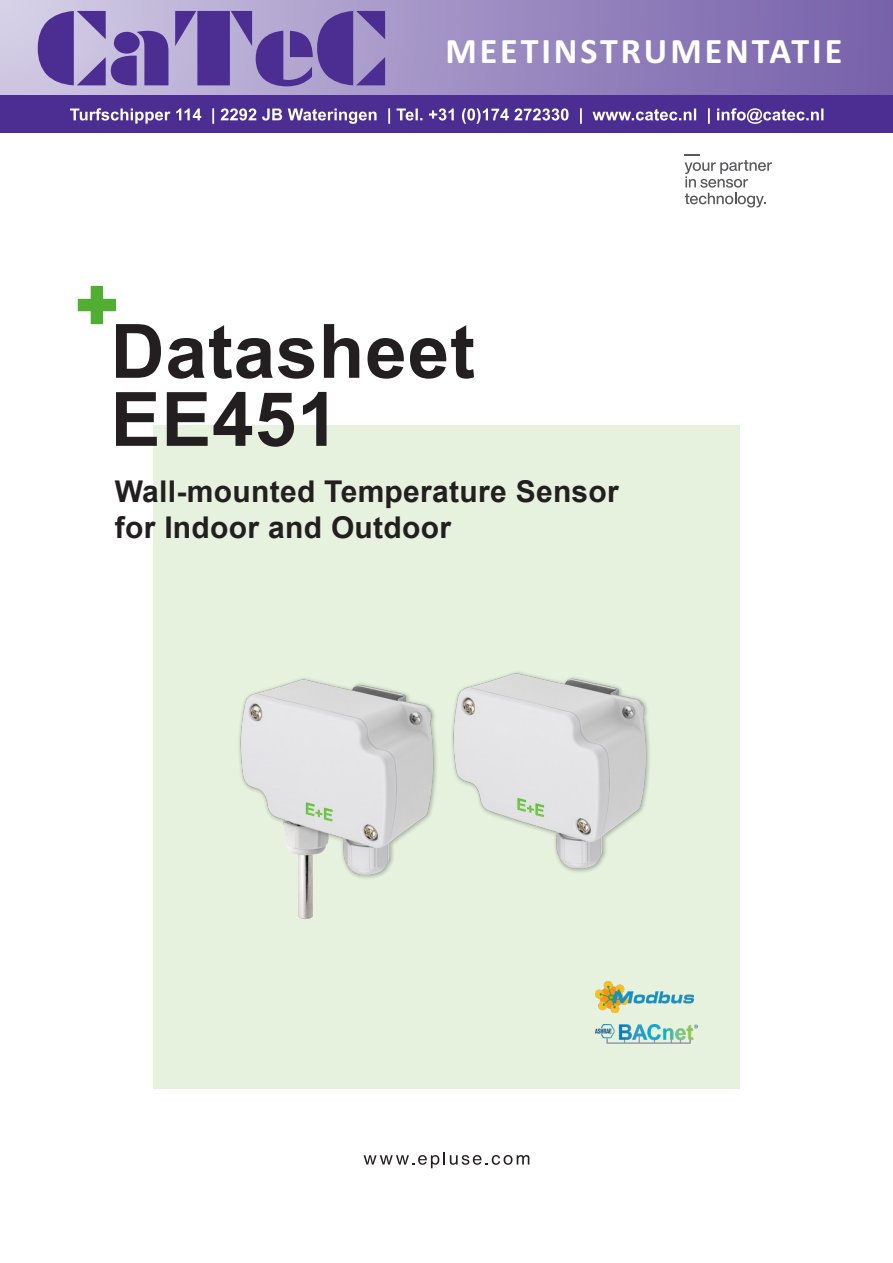
<style>
.page{position:relative;width:893px;height:1263px;background:#fff}
.page>*{position:absolute;margin:0;border:0;box-sizing:border-box;transform-origin:0 0}
.Headline_1{font:700 75px "Arial";letter-spacing:.01em;color:#231f20}
.t1{font:700 36px "Calibri";letter-spacing:.08em;color:#fff}
.Subheadline_Titel{font:700 30px "Arial";letter-spacing:.01em;color:#231f20}
</style>
<div class="page">
<div style="left:153px;top:425px;width:587px;height:664px;background:#e6f2de"></div>
<svg style="left:685px;top:154px;width:87px;height:53px"></svg>
<svg style="left:78px;top:286px;width:38px;height:38px"></svg>
<svg style="left:364px;top:1152px;width:165px;height:16px"></svg>
<img style="left:595px;top:1024px;width:102px;height:20px">
<img style="left:596px;top:982px;width:97px;height:31px">
<img style="left:239px;top:672px;width:411px;height:247px">
<div style="left:0;top:0;width:893px;height:127px;background:linear-gradient(to right,#d2cbe4,#755ea9)"></div>
<div style="left:0;top:95px;width:893px;height:37px;background:#4c2e92"></div>
<svg style="left:70px;top:108px;width:754px;height:16px"></svg>
<svg style="left:38px;top:11px;width:347px;height:75px;background:#826db3"></svg>
<p class="t1" style="left:445px;top:36px;width:398px">MEETINSTRUMENTATIE</p>
<h1 class="Headline_1" style="left:111px;top:299px;width:366px">Datasheet</h1>
<p class="Headline_1" style="left:111px;top:367px;width:230px">EE451</p>
<p class="Subheadline_Titel" style="left:115px;top:471px;width:506px">Wall-mounted Temperature Sensor</p>
<p class="Subheadline_Titel" style="left:115px;top:507px;width:338px">for Indoor and Outdoor</p>
</div>
